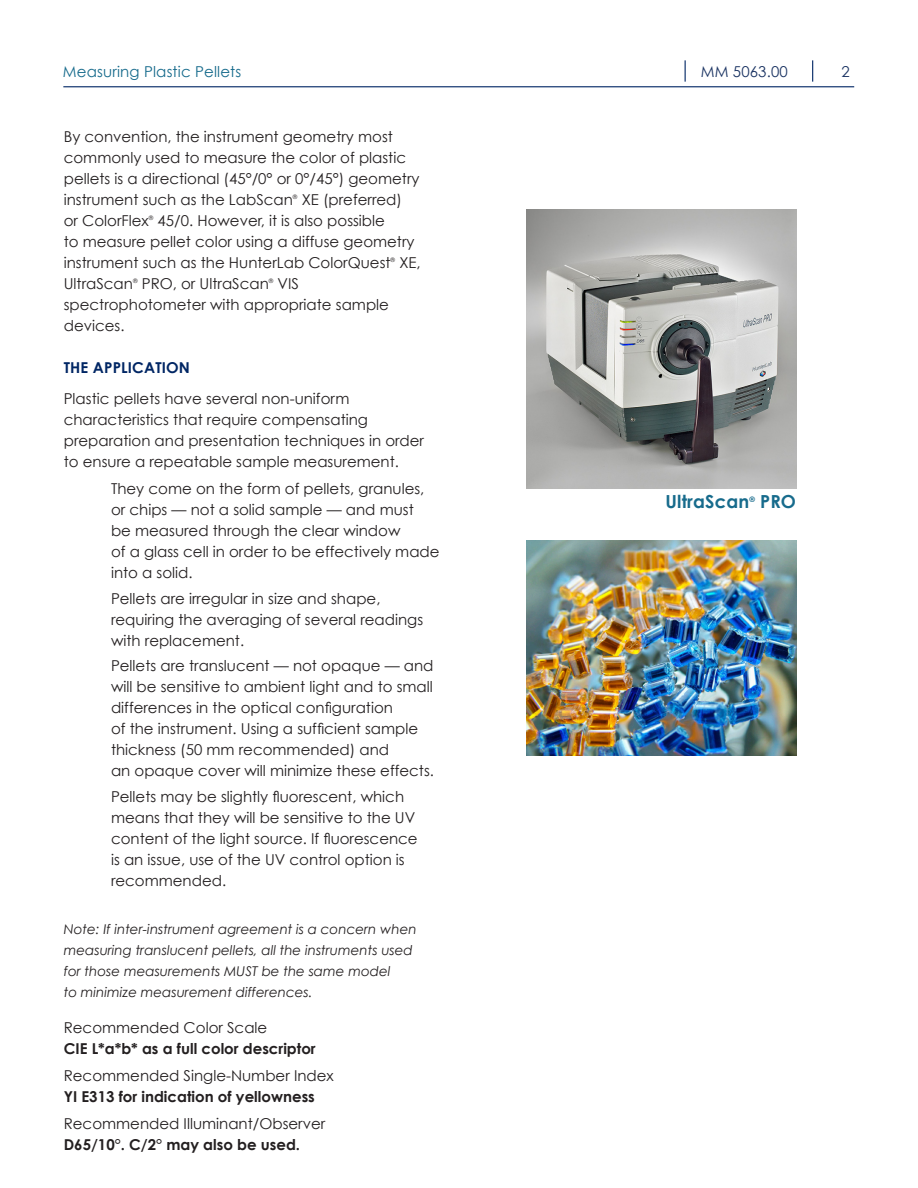
<style>
.page{position:relative;width:918px;height:1188px;background:#fff}
.page>*{position:absolute;margin:0;border:0;box-sizing:border-box;transform-origin:0 0}
.t1{font:700 18px "Century Gothic";letter-spacing:.01em;color:#176b8c}
.t2{font:15px/21px "Century Gothic";color:#231f20}
.t3{font:700 15px "Century Gothic";color:#231f20}
.t4{font:15px "Century Gothic";letter-spacing:.01em;color:#176b8c}
.t5{font:700 15px "Century Gothic";letter-spacing:.01em;color:#002664}
.t6{font:15px "Century Gothic";letter-spacing:.01em;color:#1b3463}
.t7{font:italic 13.5px/21px "Century Gothic";color:#231f20}
.t8{font:700 7.5px "Century Gothic";color:#176b8c}
.t9{font:6px "Century Gothic";color:#231f20}
</style>
<div class="page">
<hr style="left:63px;top:86px;width:791px;height:1px;background:#002664">
<svg style="left:812px;top:60px;width:1px;height:22px"></svg>
<svg style="left:685px;top:60px;width:1px;height:22px"></svg>
<img style="left:526px;top:540px;width:270px;height:216px">
<img style="left:526px;top:210px;width:270px;height:278px">
<p class="t4" style="left:63px;top:62px;width:180px">Measuring Plastic Pellets</p>
<p class="t6" style="left:701px;top:62px;width:89px">MM 5063.00</p>
<p class="t6" style="left:842px;top:62px;width:10px">2</p>
<p class="t2" style="left:64px;top:126px;width:357px">By convention, the instrument geometry most commonly used to measure the color of plastic pellets is a directional (45°/0° or 0°/45°) geometry instrument such as the LabScan</p>
<p class="t9" style="left:293px;top:193px;width:6px">®</p>
<p class="t2" style="left:302px;top:189px;width:102px">XE (preferred)</p>
<p class="t2" style="left:64px;top:210px;width:87px">or ColorFlex</p>
<p class="t9" style="left:149px;top:214px;width:6px">®</p>
<p class="t2" style="left:158px;top:210px;width:229px">45/0. However, it is also possible</p>
<p class="t2" style="left:64px;top:231px;width:352px">to measure pellet color using a diffuse geometry instrument such as the HunterLab ColorQuest</p>
<p class="t9" style="left:391px;top:256px;width:6px">®</p>
<p class="t2" style="left:399px;top:252px;width:23px">XE,</p>
<p class="t2" style="left:64px;top:273px;width:71px">UltraScan</p>
<p class="t9" style="left:133px;top:277px;width:6px">®</p>
<p class="t2" style="left:142px;top:273px;width:129px">PRO, or UltraScan</p>
<p class="t9" style="left:269px;top:277px;width:6px">®</p>
<p class="t2" style="left:278px;top:273px;width:23px">VIS</p>
<p class="t2" style="left:64px;top:294px;width:327px">spectrophotometer with appropriate sample devices.</p>
<p class="t5" style="left:64px;top:358px;width:128px">THE APPLICATION</p>
<p class="t2" style="left:64px;top:388px;width:287px">Plastic pellets have several non-uniform</p>
<p class="t2" style="left:64px;top:409px;width:306px">characteristics that require compensating</p>
<p class="t2" style="left:64px;top:430px;width:362px">preparation and presentation techniques in order to ensure a repeatable sample measurement.</p>
<p class="t2" style="left:111px;top:478px;width:315px">They come on the form of pellets, granules, or chips — not a solid sample — and must</p>
<p class="t2" style="left:111px;top:520px;width:291px">be measured through the clear window</p>
<p class="t2" style="left:111px;top:541px;width:330px">of a glass cell in order to be effectively made into a solid.</p>
<p class="t2" style="left:111px;top:588px;width:271px">Pellets are irregular in size and shape,</p>
<p class="t2" style="left:111px;top:609px;width:314px">requiring the averaging of several readings with replacement.</p>
<p class="t2" style="left:111px;top:655px;width:324px;text-align:justify">Pellets are translucent — not opaque — and will be sensitive to ambient light and to small differences in the optical configuration</p>
<p class="t2" style="left:111px;top:718px;width:309px">of the instrument. Using a sufficient sample thickness (50 mm recommended) and</p>
<p class="t2" style="left:111px;top:760px;width:324px">an opaque cover will minimize these effects.</p>
<p class="t2" style="left:111px;top:786px;width:308px">Pellets may be slightly fluorescent, which means that they will be sensitive to the UV content of the light source. If fluorescence is an issue, use of the UV control option is recommended.</p>
<p class="t7" style="left:64px;top:918px;width:354px">Note: If inter-instrument agreement is a concern when measuring translucent pellets, all the instruments used</p>
<p class="t7" style="left:64px;top:960px;width:328px">for those measurements MUST be the same model</p>
<p class="t7" style="left:64px;top:981px;width:250px">to minimize measurement differences.</p>
<p class="t2" style="left:64px;top:1017px;width:205px">Recommended Color Scale</p>
<p class="t3" style="left:64px;top:1039px;width:253px">CIE L*a*b* as a full color descriptor</p>
<p class="t2" style="left:64px;top:1065px;width:272px">Recommended Single-Number Index</p>
<p class="t3" style="left:64px;top:1087px;width:253px">YI E313 for indication of yellowness</p>
<p class="t2" style="left:64px;top:1113px;width:263px">Recommended Illuminant/Observer</p>
<p class="t3" style="left:64px;top:1135px;width:238px">D65/10°. C/2° may also be used.</p>
<p class="t1" style="left:665px;top:490px;width:85px">UltraScan</p>
<p class="t8" style="left:750px;top:495px;width:7px">®</p>
<p class="t1" style="left:760px;top:490px;width:37px">PRO</p>
</div>
